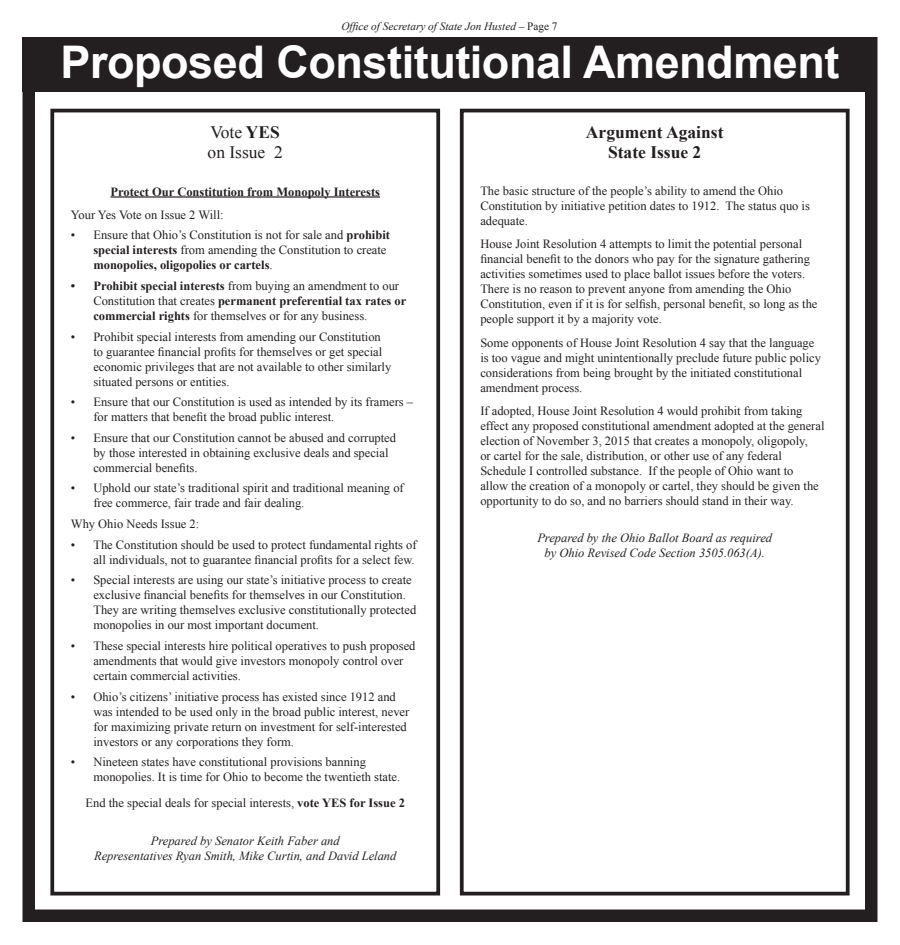
<style>
.page{position:relative;width:900px;height:945px;background:#fff}
.page>*{position:absolute;margin:0;border:0;box-sizing:border-box;transform-origin:0 0}
.t1{font:700 45px "Arial";letter-spacing:-.01em;color:#fff}
.t2{font:700 17.5px/20px "Times New Roman";color:#231f20;text-align:center}
.t3{font:17.5px/20px "Times New Roman";color:#231f20}
.t4{font:12.5px/15px "Times New Roman";color:#231f20}
.t5{font:italic 12.5px/15px "Times New Roman";color:#231f20;text-align:center}
.t6{font:700 12.5px "Times New Roman";color:#231f20}
.t7{font:italic 11.25px "Times New Roman";color:#231f20}
.s1{font-style:normal}
.s2{font-weight:700}
</style>
<div class="page">
<div style="left:22px;top:31px;width:856px;height:891px;border:12px solid #231f20"></div>
<div style="left:22px;top:34px;width:856px;height:58px;background:#231f20"></div>
<div style="left:50px;top:109px;width:390px;height:787px;border:4px solid #231f20"></div>
<div style="left:460px;top:109px;width:390px;height:787px;border:4px solid #231f20"></div>
<div style="left:19px;top:22px;width:861px;height:15px;background:#fff"></div>
<hr style="left:110px;top:196px;width:270px;height:2px;background:#231f20">
<p class="t7" style="left:342px;top:19px;width:218px">Office of Secretary of State Jon Husted <span class="s1">– Page 7</span></p>
<h1 class="t1" style="left:61px;top:32px;width:780px">Proposed Constitutional Amendment</h1>
<h2 class="t3" style="left:208px;top:122px;width:77px">Vote <span class="s2">YES </span>on Issue 2</h2>
<p class="t6" style="left:110px;top:183px;width:271px">Protect Our Constitution from Monopoly Interests</p>
<p class="t4" style="left:71px;top:207px;width:154px">Your Yes Vote on Issue 2 Will:</p>
<p class="t4" style="left:93px;top:227px;width:298px;text-indent:-23px">• Ensure that Ohio’s Constitution is not for sale and <span class="s2">prohibit special interests</span> from amending the Constitution to create <span class="s2">monopolies, oligopolies or cartels</span>.</p>
<p class="t4" style="left:93px;top:278px;width:315px;text-indent:-22px"><span class="s2">• Prohibit special interests</span> from buying an amendment to our<br>Constitution that creates <span class="s2">permanent preferential tax rates or commercial rights</span> for themselves or for any business.</p>
<p class="t4" style="left:93px;top:329px;width:299px;text-indent:-22px">• Prohibit special interests from amending our Constitution to guarantee financial profits for themselves or get special economic privileges that are not available to other similarly situated persons or entities.</p>
<p class="t4" style="left:93px;top:394px;width:321px;text-indent:-22px">• Ensure that our Constitution is used as intended by its framers – for matters that benefit the broad public interest.</p>
<p class="t4" style="left:93px;top:430px;width:304px;text-indent:-22px">• Ensure that our Constitution cannot be abused and corrupted by those interested in obtaining exclusive deals and special commercial benefits.</p>
<p class="t4" style="left:93px;top:481px;width:312px;text-indent:-22px">• Uphold our state’s traditional spirit and traditional meaning of free commerce, fair trade and fair dealing.</p>
<p class="t4" style="left:71px;top:516px;width:130px">Why Ohio Needs Issue 2:</p>
<p class="t4" style="left:71px;top:537px;width:347px;text-align:right">• The Constitution should be used to protect fundamental rights of all individuals, not to guarantee financial profits for a select few.</p>
<p class="t4" style="left:93px;top:572px;width:324px;text-indent:-22px">• Special interests are using our state’s initiative process to create exclusive financial benefits for themselves in our Constitution.<br>They are writing themselves exclusive constitutionally protected monopolies in our most important document.</p>
<p class="t4" style="left:93px;top:638px;width:324px;text-indent:-22px">• These special interests hire political operatives to push proposed amendments that would give investors monopoly control over certain commercial activities.</p>
<p class="t4" style="left:93px;top:689px;width:317px;text-indent:-22px">• Ohio’s citizens’ initiative process has existed since 1912 and was intended to be used only in the broad public interest, never for maximizing private return on investment for self-interested investors or any corporations they form.</p>
<p class="t4" style="left:93px;top:754px;width:308px;text-indent:-22px">• Nineteen states have constitutional provisions banning monopolies. It is time for Ohio to become the twentieth state.</p>
<p class="t4" style="left:86px;top:796px;width:321px">End the special deals for special interests, <span class="s2">vote YES for Issue 2</span></p>
<p class="t5" style="left:94px;top:833px;width:304px">Prepared by Senator Keith Faber and<br>Representatives Ryan Smith, Mike Curtin, and David Leland</p>
<h2 class="t2" style="left:586px;top:122px;width:139px">Argument Against<br>State Issue 2</h2>
<p class="t4" style="left:480px;top:183px;width:331px">The basic structure of the people’s ability to amend the Ohio<br>Constitution by initiative petition dates to 1912. The status quo is adequate.</p>
<p class="t4" style="left:480px;top:237px;width:339px">House Joint Resolution 4 attempts to limit the potential personal financial benefit to the donors who pay for the signature gathering activities sometimes used to place ballot issues before the voters.<br>There is no reason to prevent anyone from amending the Ohio Constitution, even if it is for selfish, personal benefit, so long as the people support it by a majority vote.</p>
<p class="t4" style="left:480px;top:335px;width:342px">Some opponents of House Joint Resolution 4 say that the language is too vague and might unintentionally preclude future public policy considerations from being brought by the initiated constitutional amendment process.</p>
<p class="t4" style="left:480px;top:403px;width:346px">If adopted, House Joint Resolution 4 would prohibit from taking effect any proposed constitutional amendment adopted at the general election of November 3, 2015 that creates a monopoly, oligopoly,<br>or cartel for the sale, distribution, or other use of any federal Schedule I controlled substance. If the people of Ohio want to<br>allow the creation of a monopoly or cartel, they should be given the opportunity to do so, and no barriers should stand in their way.</p>
<p class="t5" style="left:537px;top:530px;width:236px">Prepared by the Ohio Ballot Board as required by Ohio Revised Code Section 3505.063(A).</p>
</div>
